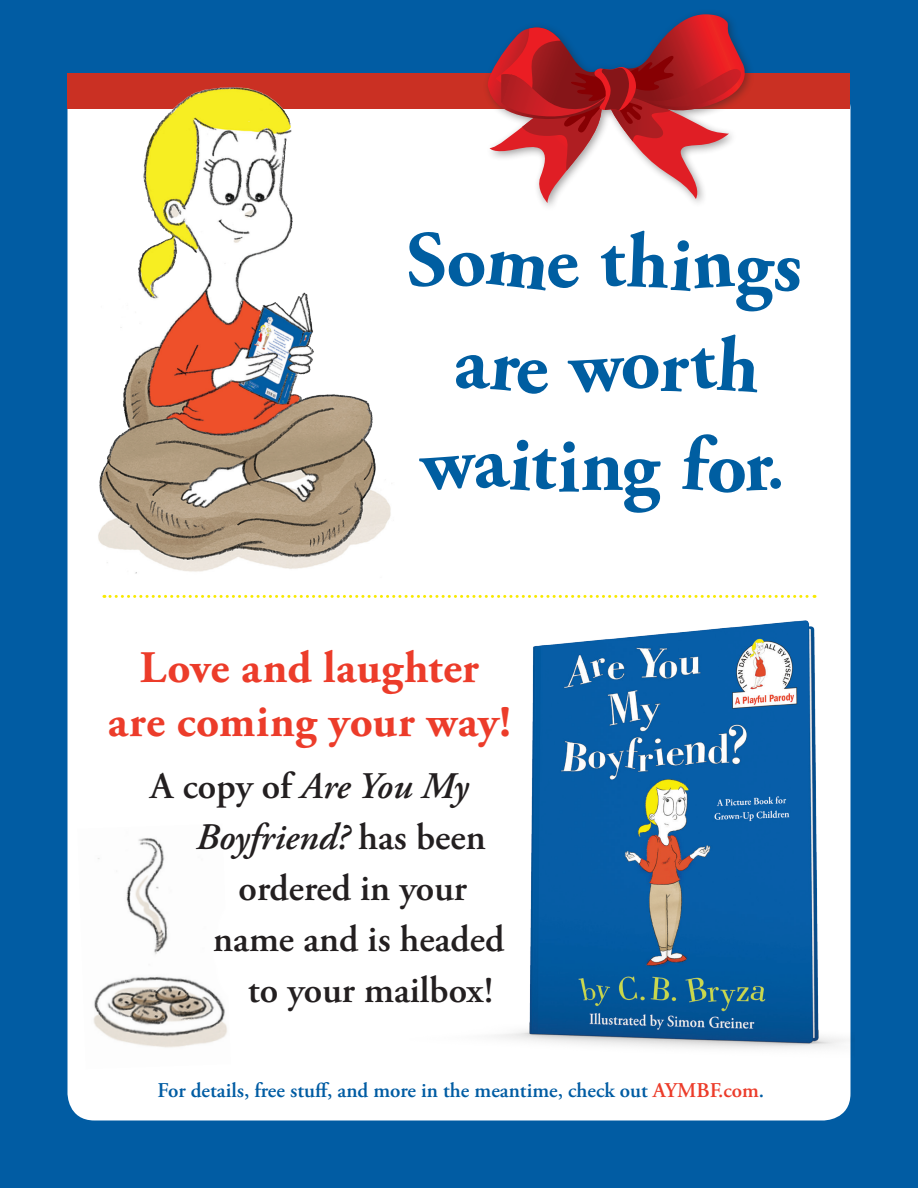
<style>
.page{position:relative;width:918px;height:1188px;background:#015ca3}
.page>*{position:absolute;margin:0;border:0;box-sizing:border-box;transform-origin:0 0}
.t1{font:700 45px "Adobe Garamond Pro";letter-spacing:.01em;color:#ec3c2a}
.t2{font:600 37.5px "Adobe Garamond Pro";color:#231f20}
.t3{font:italic 600 37.5px "Adobe Garamond Pro";color:#231f20}
.t4{font:600 21px "Adobe Garamond Pro";color:#015ca3}
.s1{font-style:normal}
.s2{color:#ec3c2a}
</style>
<div class="page">
<div style="left:68px;top:81px;width:782px;height:1039px;background:#fff;border-radius:27px"></div>
<img style="left:93px;top:838px;width:134px;height:210px">
<svg style="left:409px;top:232px;width:170px;height:59px"></svg>
<svg style="left:601px;top:231px;width:199px;height:81px"></svg>
<svg style="left:456px;top:355px;width:92px;height:39px"></svg>
<svg style="left:567px;top:335px;width:190px;height:58px"></svg>
<svg style="left:419px;top:440px;width:242px;height:73px"></svg>
<svg style="left:682px;top:434px;width:91px;height:59px"></svg>
<div style="left:770px;top:478px;width:11px;height:11px;background:#005ea1;border-radius:50%"></div>
<svg style="left:104px;top:595px;width:711px;height:3px"></svg>
<img style="left:409px;top:599px;width:442px;height:522px">
<div style="left:68px;top:74px;width:782px;height:35px;background:#ca3023"></div>
<div style="left:483px;top:9px;width:272px;height:204px;background:#231f20;opacity:.43"></div>
<svg style="left:486px;top:14px;width:265px;height:189px"></svg>
<img style="left:86px;top:73px;width:311px;height:501px">
<p class="t1" style="left:140px;top:641px;width:341px">Love and laughter</p>
<p class="t1" style="left:108px;top:695px;width:405px">are coming your way!</p>
<p class="t3" style="left:150px;top:765px;width:320px"><span class="s1">A copy of</span> Are You My</p>
<p class="t3" style="left:196px;top:816px;width:292px">Boyfriend? <span class="s1">has been</span></p>
<p class="t2" style="left:239px;top:867px;width:230px">ordered in your</p>
<p class="t2" style="left:213px;top:918px;width:293px">name and is headed</p>
<p class="t2" style="left:248px;top:969px;width:248px">to your mailbox!</p>
<p class="t4" style="left:158px;top:1078px;width:608px">For details, free stuff, and more in the meantime, check out <span class="s2">AYMBF.com</span>.</p>
</div>
